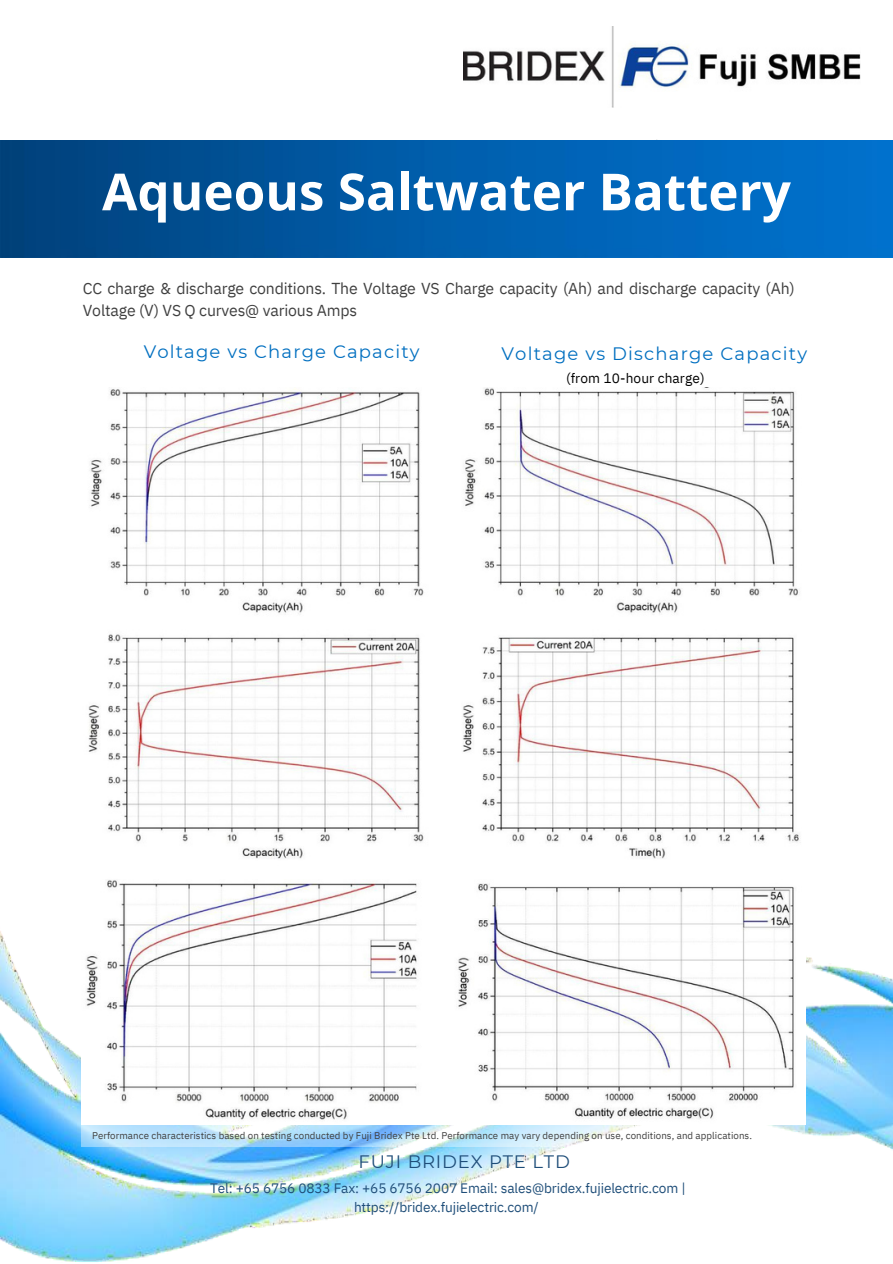
<style>
.page{position:relative;width:893px;height:1264px;background:#fff}
.page>*{position:absolute;margin:0;border:0;box-sizing:border-box;transform-origin:0 0}
.t1{font:700 51.15px "Open Sans";color:#fff}
.t2{font:18px "Montserrat";letter-spacing:.065em;color:#006fc0}
.t3{font:18px "Montserrat";letter-spacing:.045em;color:#1f4e79}
.t4{font:15.9px/21.3px "IBM Plex Sans";letter-spacing:-.01em;color:#404040}
.t5{font:13.65px/19px "IBM Plex Sans";letter-spacing:-.01em;color:#1f4e79;text-align:center}
.t6{font:13.65px "IBM Plex Sans";letter-spacing:.01em;color:#000}
.t7{font:9.75px "IBM Plex Sans";letter-spacing:.005em;color:#404040}
</style>
<div class="page">
<img style="left:0;top:140px;width:892px;height:117px">
<img style="left:463px;top:27px;width:397px;height:81px">
<img style="left:0;top:931px;width:892px;height:331px">
<img style="left:81px;top:388px;width:724px;height:736px">
<svg style="left:81px;top:1123px;width:723px;height:23px"></svg>
<p class="t1" style="left:102px;top:156px;width:690px">Aqueous Saltwater Battery</p>
<p class="t4" style="left:83px;top:278px;width:713px">CC charge &amp; discharge conditions. The Voltage VS Charge capacity (Ah) and discharge capacity (Ah)<br>Voltage (V) VS Q curves@ various Amps</p>
<p class="t2" style="left:144px;top:341px;width:277px">Voltage vs Charge Capacity</p>
<p class="t2" style="left:501px;top:342px;width:307px">Voltage vs Discharge Capacity</p>
<p class="t6" style="left:566px;top:369px;width:140px">(from 10-hour charge)</p>
<p class="t7" style="left:92px;top:1128px;width:661px">Performance characteristics based on testing conducted by Fuji Bridex Pte Ltd. Performance may vary depending on use, conditions, and applications.</p>
<p class="t3" style="left:358px;top:1150px;width:213px">FUJI BRIDEX PTE LTD</p>
<p class="t5" style="left:210px;top:1178px;width:477px">Tel: +65 6756 0833 Fax: +65 6756 2007 Email: sales@bridex.fujielectric.com | https://bridex.fujielectric.com/</p>
</div>
